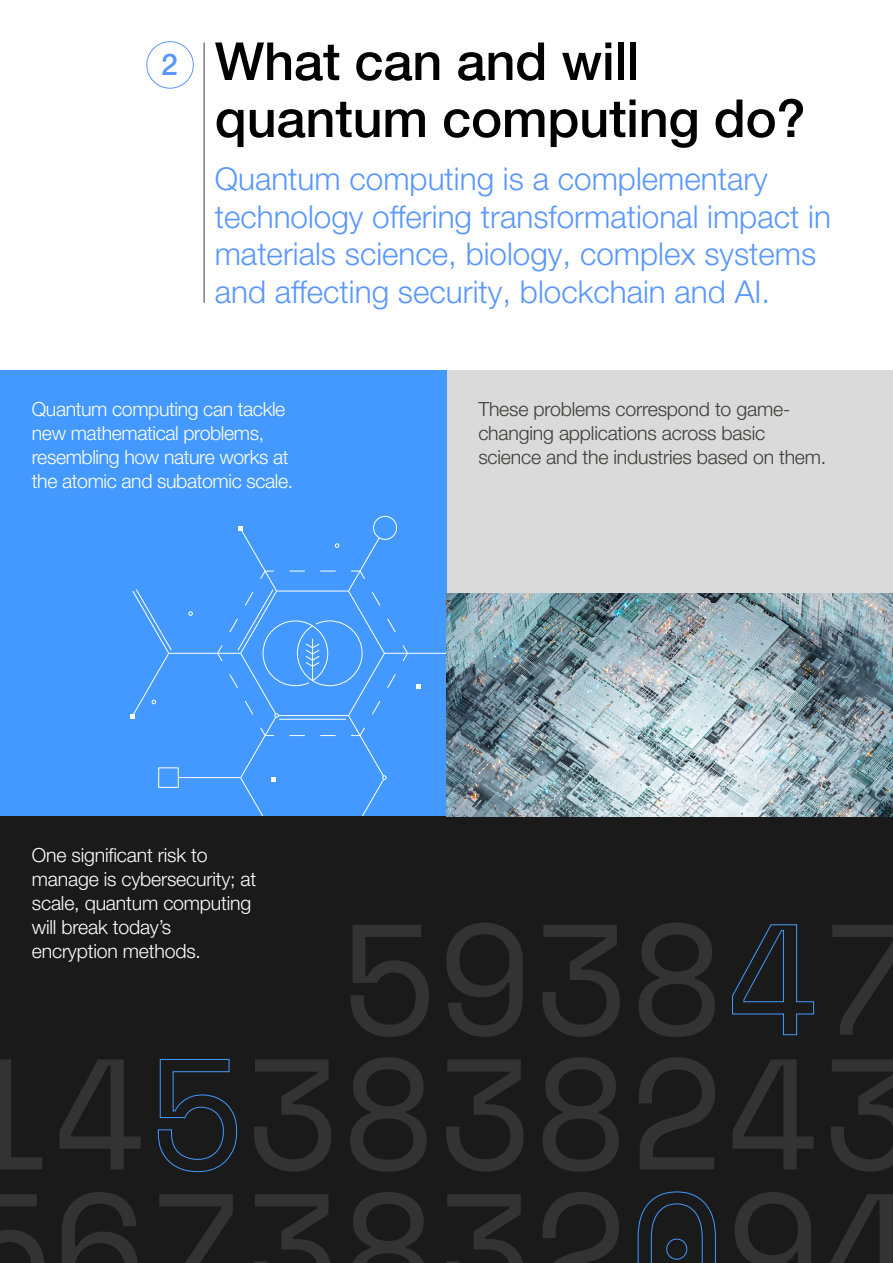
<style>
.page{position:relative;width:893px;height:1263px;background:#fff}
.page>*{position:absolute;margin:0;border:0;box-sizing:border-box;transform-origin:0 0}
.t1{font:500 52.5px/57px "Helvetica Neue LT Pro";letter-spacing:-.005em;color:#000}
.t2{font:300 31.5px/37.5px "Helvetica Neue LT Pro";color:#5a97ff}
.t3{font:500 30px "Helvetica Neue LT Pro";color:#5a97ff}
.t4{font:300 19.5px/24px "Helvetica Neue LT Pro";letter-spacing:-.02em;color:#fff}
.t5{font:300 19.5px/24px "Helvetica Neue LT Pro";letter-spacing:-.01em;color:#3c3c3b}
</style>
<div class="page">
<div style="left:147px;top:41px;width:47px;height:47px;border:1px solid #5a97ff;border-radius:50%"></div>
<hr style="left:204px;top:42px;width:1px;height:261px;background:#3c3c3b">
<div style="left:446px;top:370px;width:447px;height:223px;background:#dadada"></div>
<div style="left:0;top:370px;width:446px;height:446px;background:#4399ff"></div>
<hr style="left:384px;top:653px;width:62px;height:1px;background:#fff">
<svg style="left:416px;top:684px;width:4px;height:4px"></svg>
<div style="left:373px;top:516px;width:24px;height:24px;border:1px solid #fff;border-radius:50%"></div>
<svg style="left:131px;top:527px;width:277px;height:289px"></svg>
<hr style="left:312px;top:639px;width:1px;height:42px;background:#fff">
<div style="left:159px;top:768px;width:19px;height:19px;background:#4399ff"></div>
<div style="left:158px;top:767px;width:21px;height:21px;border:1px solid #fff"></div>
<div style="left:0;top:816px;width:893px;height:447px;background:#1a1a1a"></div>
<svg style="left:351px;top:925px;width:78px;height:112px"></svg>
<svg style="left:446px;top:923px;width:77px;height:114px"></svg>
<svg style="left:542px;top:925px;width:78px;height:112px"></svg>
<svg style="left:639px;top:923px;width:76px;height:114px"></svg>
<svg style="left:732px;top:924px;width:82px;height:111px"></svg>
<svg style="left:832px;top:925px;width:61px;height:110px"></svg>
<svg style="left:0;top:1059px;width:42px;height:110px"></svg>
<svg style="left:60px;top:1059px;width:81px;height:110px"></svg>
<svg style="left:158px;top:1059px;width:79px;height:113px"></svg>
<svg style="left:254px;top:1059px;width:77px;height:112px"></svg>
<svg style="left:350px;top:1057px;width:76px;height:114px"></svg>
<svg style="left:446px;top:1059px;width:78px;height:112px"></svg>
<svg style="left:542px;top:1057px;width:77px;height:114px"></svg>
<svg style="left:639px;top:1057px;width:76px;height:112px"></svg>
<svg style="left:732px;top:1059px;width:82px;height:110px"></svg>
<svg style="left:831px;top:1059px;width:62px;height:112px"></svg>
<svg style="left:0;top:1194px;width:44px;height:69px"></svg>
<svg style="left:62px;top:1192px;width:76px;height:71px"></svg>
<svg style="left:159px;top:1194px;width:74px;height:69px"></svg>
<svg style="left:254px;top:1194px;width:77px;height:69px"></svg>
<svg style="left:353px;top:1192px;width:71px;height:71px"></svg>
<svg style="left:446px;top:1194px;width:77px;height:69px"></svg>
<svg style="left:543px;top:1192px;width:76px;height:71px"></svg>
<svg style="left:637px;top:1191px;width:79px;height:72px"></svg>
<svg style="left:735px;top:1192px;width:76px;height:71px"></svg>
<svg style="left:830px;top:1194px;width:63px;height:69px"></svg>
<img style="left:446px;top:593px;width:447px;height:223px">
<h3 class="t3" style="left:161px;top:46px;width:18px">2</h3>
<h1 class="t1" style="left:215px;top:32px;width:592px">What can and will quantum computing do?</h1>
<h2 class="t2" style="left:215px;top:160px;width:618px">Quantum computing is a complementary technology offering transformational impact in materials science, biology, complex systems and affecting security, blockchain and AI.</h2>
<p class="t4" style="left:32px;top:396px;width:263px">Quantum computing can tackle new mathematical problems, resembling how nature works at the atomic and subatomic scale.</p>
<p class="t4" style="left:32px;top:843px;width:226px">One significant risk to manage is cybersecurity; at scale, quantum computing will break today’s encryption methods.</p>
<p class="t5" style="left:478px;top:396px;width:349px">These problems correspond to game&shy;changing applications across basic science and the industries based on them.</p>
</div>
